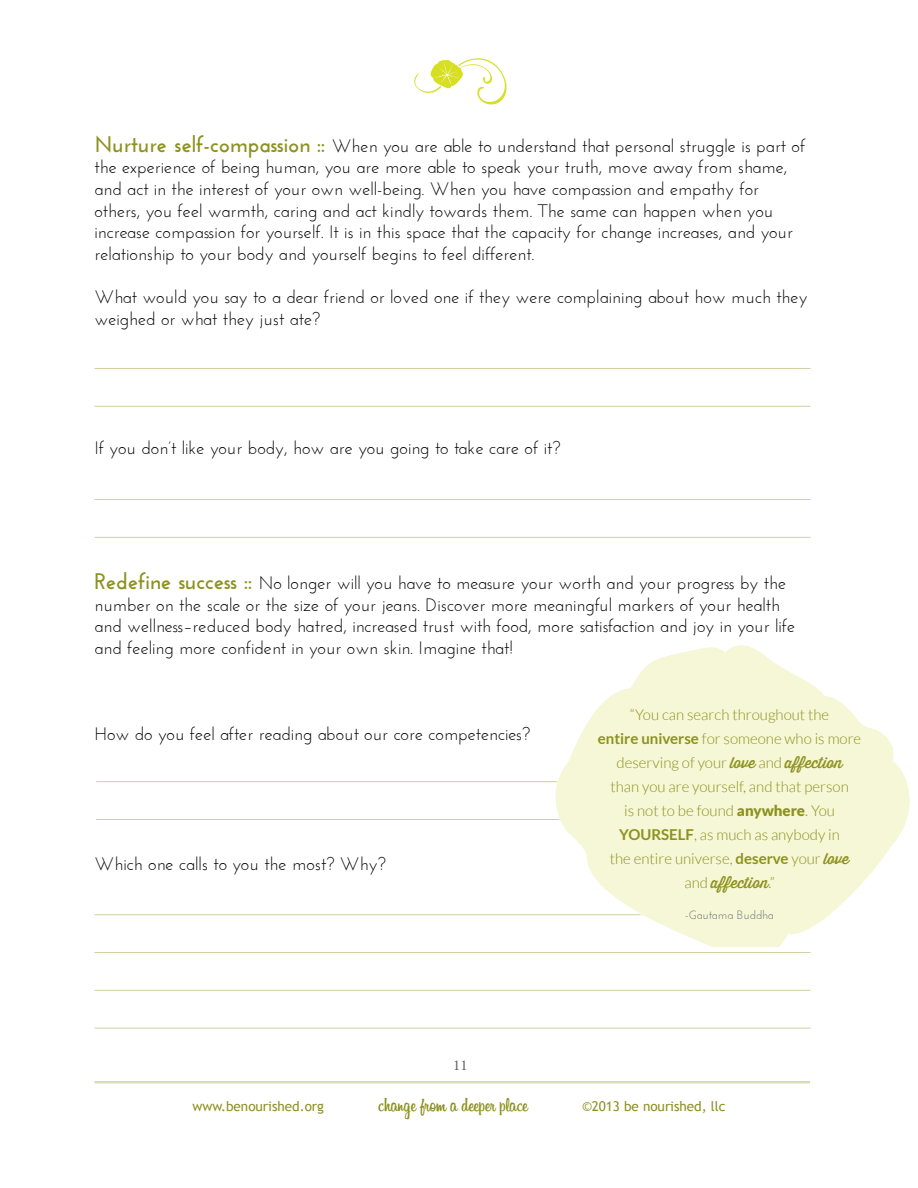
<style>
.page{position:relative;width:918px;height:1188px;background:#fff}
.page>*{position:absolute;margin:0;border:0;box-sizing:border-box;transform-origin:0 0}
.t1{font:19.5px "Billabong";color:#8d911e}
.t2{font:18px/21.6px "Josefin Sans";color:#000}
.t3{font:300 15px/24px "Lato";color:#8d911e;text-align:center}
.t4{font:15px "Thirsty Rough Reg One";color:#8d911e}
.t5{font:15px "Minion Pro";color:#636466}
.t6{font:13.5px "Trebuchet MS";color:#8d911e}
.t7{font:12px "Josefin Sans";color:#6d6e71}
.s1{font-weight:700;font-size:22.5px;color:#8d911e}
.s2{font-weight:700}
.s3{font-family:"Thirsty Rough Reg One";font-weight:400}
.s4{font-weight:900}
.s5{font-family:"Lato";font-weight:300}
</style>
<div class="page">
<hr style="left:94px;top:1081px;width:716px;height:1px;background:#d0d0a3">
<hr style="left:94px;top:1083px;width:716px;height:1px;background:#d0d0a3">
<svg style="left:414px;top:58px;width:93px;height:46px"></svg>
<hr style="left:94px;top:368px;width:717px;height:1px;background:#d0d0a3">
<hr style="left:94px;top:499px;width:717px;height:1px;background:#d0d0a3">
<hr style="left:94px;top:406px;width:717px;height:1px;background:#d0d0a3">
<hr style="left:94px;top:537px;width:717px;height:1px;background:#d0d0a3">
<hr style="left:96px;top:781px;width:716px;height:1px;background:#d0d0a3">
<hr style="left:96px;top:819px;width:716px;height:1px;background:#d0d0a3">
<hr style="left:94px;top:914px;width:717px;height:1px;background:#d0d0a3">
<hr style="left:94px;top:952px;width:717px;height:1px;background:#d0d0a3">
<hr style="left:94px;top:990px;width:717px;height:1px;background:#d0d0a3">
<hr style="left:94px;top:1028px;width:717px;height:1px;background:#d0d0a3">
<svg style="left:555px;top:645px;width:355px;height:301px;fill:#f5f7d6"></svg>
<p class="t2" style="left:94px;top:135px;width:712px"><span class="s1">Nurture self-compassion ::</span> When you are able to understand that personal struggle is part of the experience of being human, you are more able to speak your truth, move away from shame, and act in the interest of your own well-being. When you have compassion and empathy for others, you feel warmth, caring and act kindly towards them. The same can happen when you increase compassion for yourself. It is in this space that the capacity for change increases, and your relationship to your body and yourself begins to feel different.</p>
<p class="t2" style="left:95px;top:286px;width:715px">What would you say to a dear friend or loved one if they were complaining about how much they weighed or what they just ate?</p>
<p class="t2" style="left:95px;top:437px;width:467px">If you don’t like your body, how are you going to take care of it?</p>
<p class="t2" style="left:94px;top:572px;width:702px"><span class="s1">Redefine success ::</span> No longer will you have to measure your worth and your progress by the number on the scale or the size of your jeans. Discover more meaningful markers of your health and wellness–reduced body hatred, increased trust with food, more satisfaction and joy in your life and feeling more confident in your own skin. Imagine that!</p>
<p class="t2" style="left:94px;top:723px;width:437px">How do you feel after reading about our core competencies?</p>
<p class="t2" style="left:94px;top:853px;width:293px">Which one calls to you the most? Why?</p>
<p class="t5" style="left:453px;top:1055px;width:16px">11</p>
<p class="t3" style="left:598px;top:702px;width:265px">“You can search throughout the<br><span class="s2">entire universe</span> for someone who is more deserving of your <span class="s3">love</span> and <span class="s3">affection<br></span>than you are yourself, and that person<br>is not to be found <span class="s4">anywhere</span>. You <span class="s2">YOURSELF</span>, as much as anybody in<br>the entire universe, <span class="s2">deserve</span> your <span class="s3">love</span></p>
<p class="t4" style="left:684px;top:871px;width:92px"><span class="s5">and</span> affection<span class="s5">.”</span></p>
<p class="t7" style="left:685px;top:908px;width:90px">-Gautama Buddha</p>
<p class="t6" style="left:192px;top:1098px;width:133px">www.benourished.org</p>
<p class="t1" style="left:378px;top:1093px;width:151px">change from a deeper place</p>
<p class="t6" style="left:582px;top:1098px;width:145px">©2013 be nourished, llc</p>
</div>
